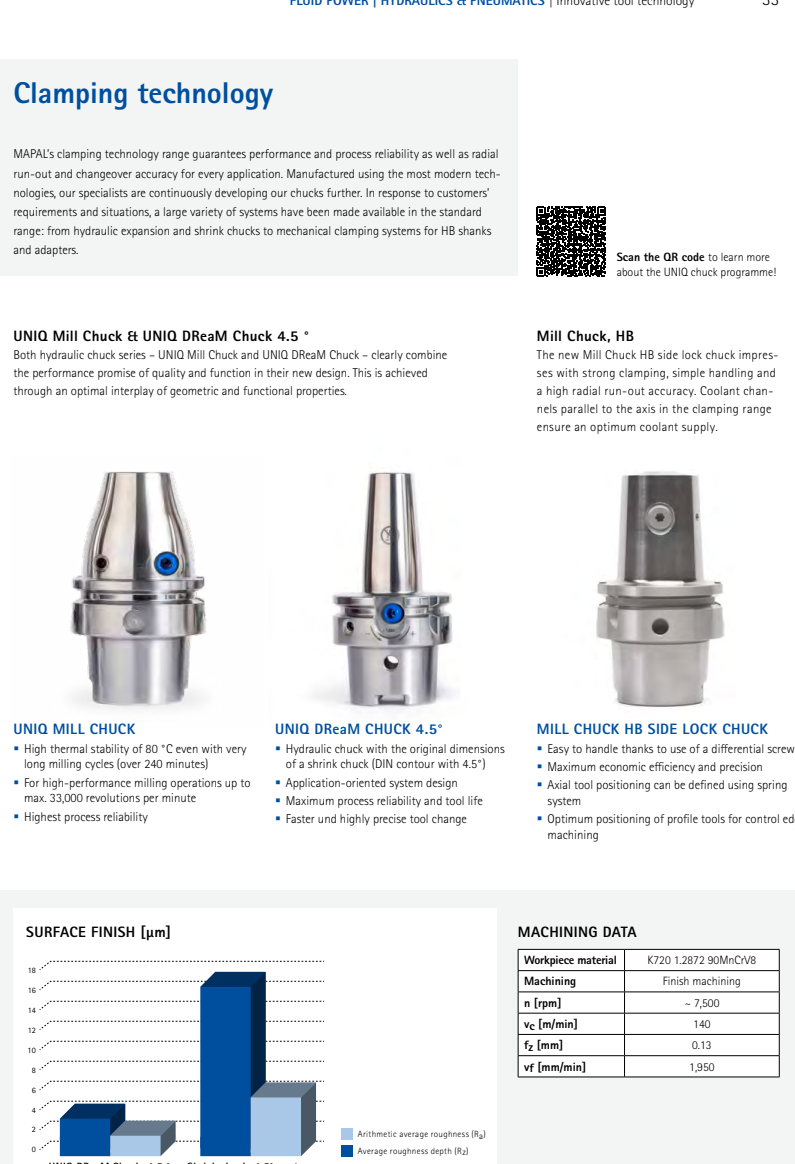
<style>
.page{position:relative;width:795px;height:1164px;background:#fff}
.page>*{position:absolute;margin:0;border:0;box-sizing:border-box;transform-origin:0 0}
.t1{font:800 30px "Rotis Sans Serif W1 G";color:#004f9f}
.t2{font:800 15px "Rotis Sans Serif W1 G";letter-spacing:.025em;color:#000}
.t3{font:800 15px "Rotis Sans Serif W1 G";letter-spacing:.025em;color:#004f9f}
.t4{font:800 13.5px "Rotis Sans Serif W1 G";color:#004f9f}
.t5{font:300 12.75px/19px "Rotis Sans Serif W1 G";color:#000}
.t6{font:300 12.75px/18px "Rotis Sans Serif W1 G";letter-spacing:.025em;color:#000}
.t7{font:300 12px/15px "Rotis Sans Serif W1 G";color:#000}
.t8{font:800 12px "Rotis Sans Serif W1 G";color:#000}
.t9{font:800 12px "Rotis Sans Serif W1 G";letter-spacing:-.02em;color:#000}
.t10{font:300 9px/16.6px "Rotis Sans Serif W1 G";letter-spacing:.04em;color:#000}
.t11{font:8.25px "Rotis Sans Serif W1 G";letter-spacing:-.025em;color:#000}
.s1{font-weight:300;color:#000}
.s2{font-weight:800}
</style>
<div class="page">
<div style="left:0;top:890px;width:794px;height:274px;background:#f3f4f4"></div>
<div style="left:0;top:59px;width:517px;height:217px;background:#f3f4f4"></div>
<img style="left:312px;top:472px;width:142px;height:240px">
<img style="left:70px;top:471px;width:137px;height:239px">
<img style="left:596px;top:471px;width:129px;height:236px">
<div style="left:13px;top:908px;width:483px;height:256px;background:#fff"></div>
<div style="left:341px;top:1128px;width:12px;height:11px;background:#a9c8e7"></div>
<div style="left:341px;top:1145px;width:12px;height:11px;background:#004f9f"></div>
<svg style="left:39px;top:961px;width:285px;height:195px"></svg>
<svg style="left:517px;top:949px;width:262px;height:127px"></svg>
<hr style="left:517px;top:1076px;width:107px;height:1px;background:#000">
<hr style="left:624px;top:1076px;width:155px;height:1px;background:#000">
<svg style="left:536px;top:207px;width:69px;height:69px"></svg>
<p class="t4" style="left:290px;top:-8px;width:406px">FLUID POWER | HYDRAULICS &amp; PNEUMATICS <span class="s1">| Innovative tool technology</span></p>
<h1 class="t1" style="left:13px;top:73px;width:261px">Clamping technology</h1>
<p class="t5" style="left:13px;top:145px;width:488px">MAPAL’s clamping technology range guarantees performance and process reliability as well as radial run-out and changeover accuracy for every application. Manufactured using the most modern tech&shy;nologies, our specialists are continuously developing our chucks further. In response to customers’ requirements and situations, a large variety of systems have been made available in the standard range: from hydraulic expansion and shrink chucks to mechanical clamping systems for HB shanks and adapters.</p>
<p class="t2" style="left:13px;top:326px;width:297px">UNIQ Mill Chuck &amp; UNIQ DReaM Chuck 4.5 °</p>
<p class="t5" style="left:13px;top:346px;width:435px;line-height:18px">Both hydraulic chuck series – UNIQ Mill Chuck and UNIQ DReaM Chuck – clearly combine the performance promise of quality and function in their new design. This is achieved through an optimal interplay of geometric and functional properties.</p>
<p class="t7" style="left:616px;top:250px;width:161px"><span class="s2">Scan the QR code</span> to learn more about the UNIQ chuck programme!</p>
<p class="t2" style="left:536px;top:326px;width:98px">Mill Chuck, HB</p>
<p class="t6" style="left:536px;top:346px;width:243px">The new Mill Chuck HB side lock chuck impres&shy;ses with strong clamping, simple handling and a high radial run-out accuracy. Coolant chan&shy;nels parallel to the axis in the clamping range ensure an optimum coolant supply.</p>
<p class="t3" style="left:13px;top:719px;width:123px">UNIQ MILL CHUCK</p>
<p class="t5" style="left:24px;top:740px;width:224px;line-height:15.8px">High thermal stability of 80 °C even with very long milling cycles (over 240 minutes)</p>
<p class="t5" style="left:24px;top:774px;width:228px;line-height:15.8px">For high-performance milling operations up to max. 33,000 revolutions per minute</p>
<p class="t5" style="left:24px;top:807px;width:125px">Highest process reliability</p>
<p class="t3" style="left:275px;top:719px;width:169px">UNIQ DReaM CHUCK 4.5°</p>
<p class="t5" style="left:286px;top:740px;width:220px;line-height:15.8px">Hydraulic chuck with the original dimensions of a shrink chuck (DIN contour with 4.5°)</p>
<p class="t5" style="left:286px;top:773px;width:198px;line-height:18.3px">Application-oriented system design<br>Maximum process reliability and tool life<br>Faster und highly precise tool change</p>
<p class="t3" style="left:536px;top:719px;width:232px">MILL CHUCK HB SIDE LOCK CHUCK</p>
<p class="t5" style="left:547px;top:739px;width:249px;line-height:18.3px">Easy to handle thanks to use of a differential screw<br>Maximum economic efficiency and precision<br>Axial tool positioning can be defined using spring</p>
<p class="t5" style="left:547px;top:791px;width:248px;line-height:18.3px">system<br>Optimum positioning of profile tools for control ed</p>
<p class="t5" style="left:547px;top:825px;width:53px">machining</p>
<p class="t2" style="left:26px;top:922px;width:146px">SURFACE FINISH [µm]</p>
<p class="t11" style="left:28px;top:965px;width:10px">18</p>
<p class="t11" style="left:28px;top:985px;width:10px">16</p>
<p class="t11" style="left:28px;top:1005px;width:10px">14</p>
<p class="t11" style="left:28px;top:1025px;width:9px">12</p>
<p class="t11" style="left:28px;top:1045px;width:10px">10</p>
<p class="t11" style="left:32px;top:1065px;width:6px">8</p>
<p class="t11" style="left:32px;top:1085px;width:6px">6</p>
<p class="t11" style="left:32px;top:1105px;width:6px">4</p>
<p class="t11" style="left:32px;top:1125px;width:6px">2</p>
<p class="t11" style="left:32px;top:1145px;width:6px">0</p>
<p class="t10" style="left:357px;top:1126px;width:129px">Arithmetic average roughness (Ra)<br>Average roughness depth (Rz)</p>
<p class="t2" style="left:517px;top:922px;width:120px">MACHINING DATA</p>
<p class="t9" style="left:523px;top:952px;width:94px">Workpiece material</p>
<p class="t7" style="left:647px;top:953px;width:110px">K720 1.2872 90MnCrV8</p>
<p class="t8" style="left:523px;top:974px;width:54px">Machining</p>
<p class="t7" style="left:662px;top:974px;width:79px">Finish machining</p>
<p class="t8" style="left:523px;top:995px;width:39px">n [rpm]</p>
<p class="t7" style="left:684px;top:995px;width:37px">~ 7,500</p>
<p class="t8" style="left:523px;top:1016px;width:55px">vc [m/min]</p>
<p class="t7" style="left:693px;top:1016px;width:19px">140</p>
<p class="t8" style="left:523px;top:1037px;width:41px">fz [mm]</p>
<p class="t7" style="left:691px;top:1038px;width:21px">0.13</p>
<p class="t8" style="left:523px;top:1059px;width:64px">vf [mm/min]</p>
<p class="t7" style="left:689px;top:1059px;width:27px">1,950</p>
</div>
